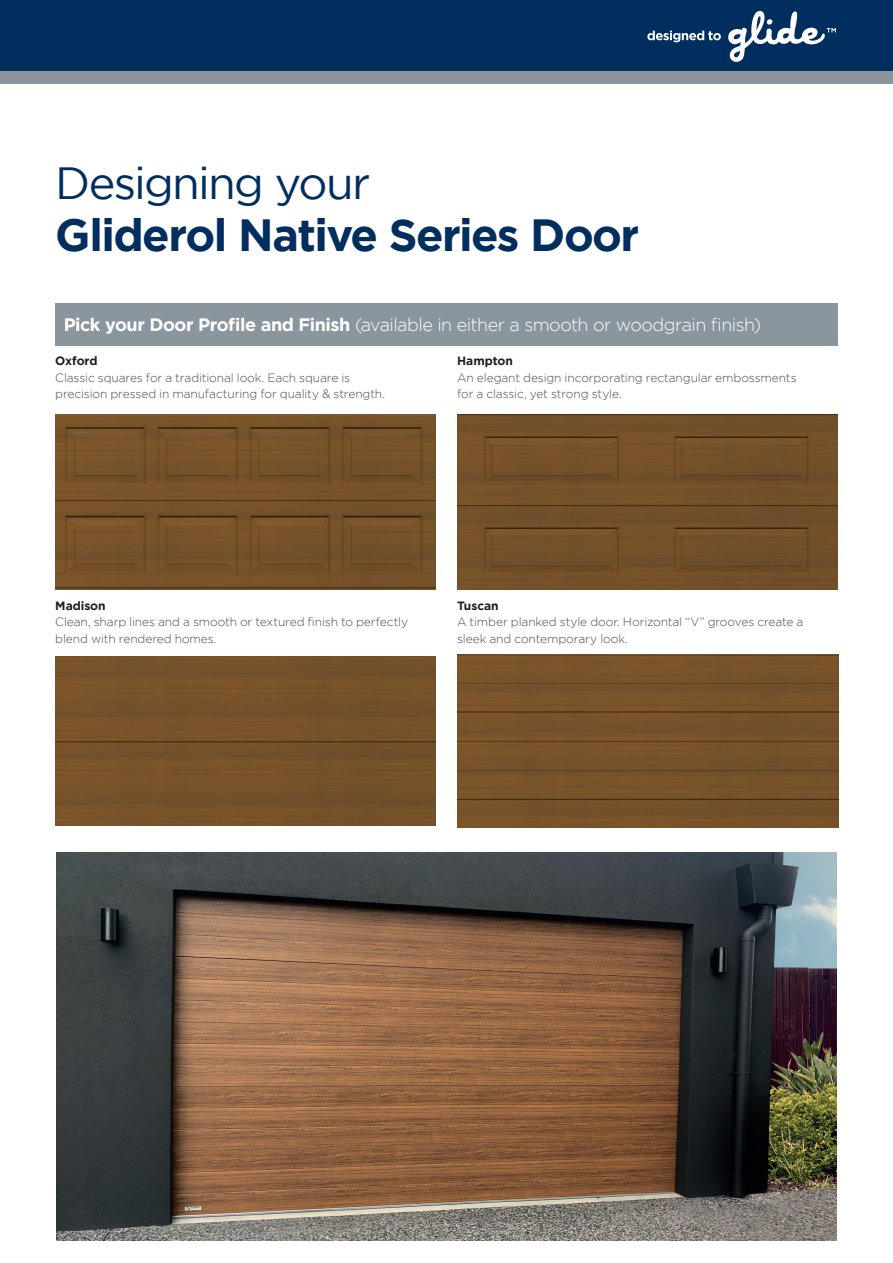
<style>
.page{position:relative;width:893px;height:1263px;background:#fff}
.page>*{position:absolute;margin:0;border:0;box-sizing:border-box;transform-origin:0 0}
._02_CONTENT_Heading1{font:700 45px "Gotham";letter-spacing:-.035em;color:#002e5e}
._02_CONTENT_Heading1-2{font:45px "Gotham";letter-spacing:-.04em;color:#002e5e}
._02_CONTENT_Sub-heading{font:300 18px "Gotham";letter-spacing:-.03em;color:#fff}
._02_CONTENT_Table_Text{font:300 12px/16.5px "Gotham";letter-spacing:-.01em;color:#4b4c4d}
.s1{font-weight:700}
.s2{font-weight:700;color:#231f20}
</style>
<div class="page">
<div style="left:55px;top:303px;width:783px;height:43px;background:#8a959e"></div>
<div style="left:0;top:0;width:893px;height:77px;background:#002e5e"></div>
<img style="left:55px;top:415px;width:381px;height:174px">
<img style="left:457px;top:415px;width:380px;height:174px">
<div style="left:55px;top:656px;width:380px;height:170px;background:#75522a"></div>
<img style="left:457px;top:655px;width:381px;height:172px">
<div style="left:0;top:71px;width:893px;height:13px;background:#8a959e"></div>
<img style="left:57px;top:853px;width:779px;height:388px">
<svg style="left:647px;top:31px;width:74px;height:11px"></svg>
<svg style="left:728px;top:11px;width:108px;height:51px"></svg>
<p class="_02_CONTENT_Heading1-2" style="left:55px;top:158px;width:316px">Designing your</p>
<p class="_02_CONTENT_Heading1" style="left:55px;top:209px;width:586px">Gliderol Native Series Door</p>
<p class="_02_CONTENT_Sub-heading" style="left:64px;top:315px;width:699px"><span class="s1">Pick your Door Profile and Finish</span> (available in either a smooth or woodgrain finish)</p>
<p class="_02_CONTENT_Table_Text" style="left:55px;top:353px;width:331px"><span class="s2">Oxford<br></span>Classic squares for a traditional look. Each square is precision pressed in manufacturing for quality &amp; strength.</p>
<p class="_02_CONTENT_Table_Text" style="left:457px;top:353px;width:341px"><span class="s2">Hampton<br></span>An elegant design incorporating rectangular embossments for a classic, yet strong style.</p>
<p class="_02_CONTENT_Table_Text" style="left:55px;top:597px;width:354px"><span class="s2">Madison<br></span>Clean, sharp lines and a smooth or textured finish to perfectly blend with rendered homes.</p>
<p class="_02_CONTENT_Table_Text" style="left:457px;top:597px;width:348px"><span class="s2">Tuscan<br></span>A timber planked style door. Horizontal “V” grooves create a sleek and contemporary look.</p>
</div>
